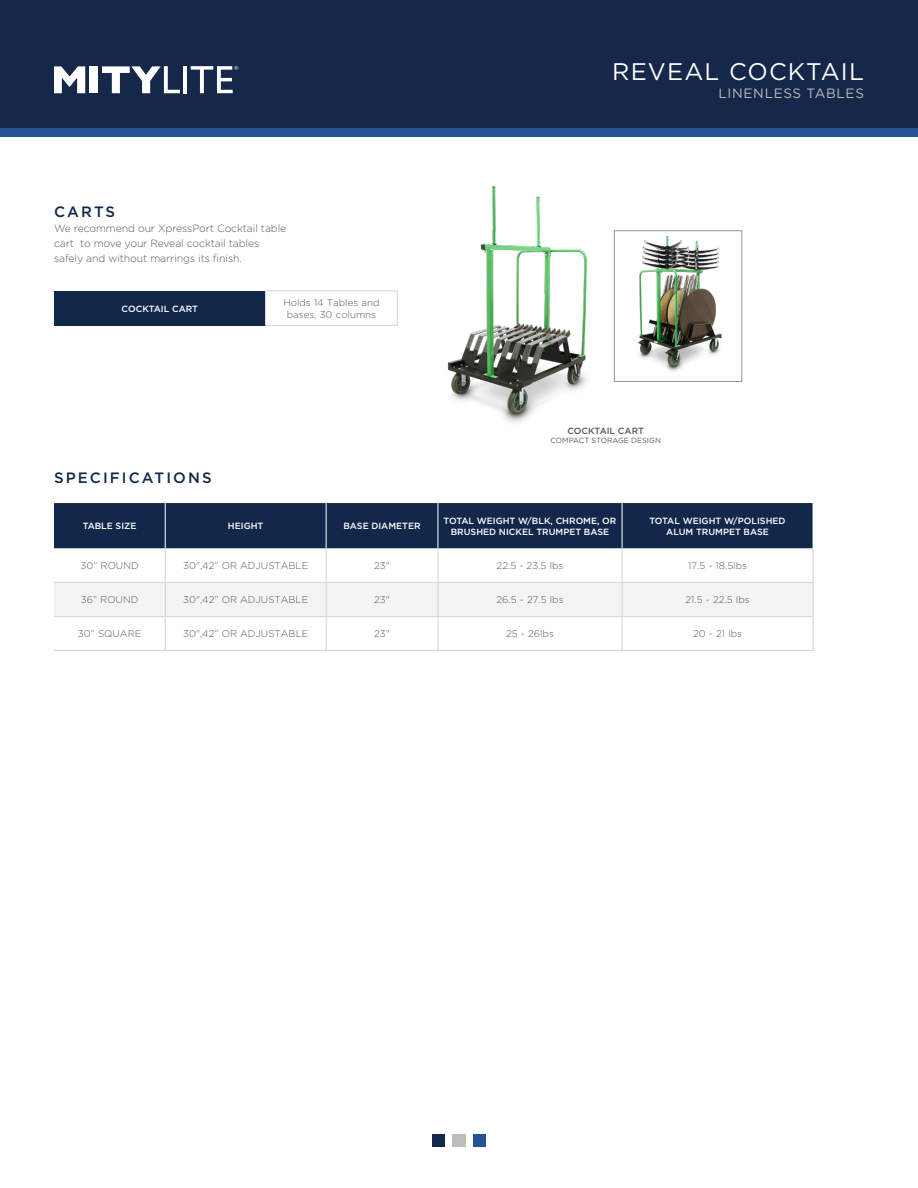
<style>
.page{position:relative;width:918px;height:1188px;background:#fff}
.page>*{position:absolute;margin:0;border:0;box-sizing:border-box;transform-origin:0 0}
.t1{font:24px "Gotham";letter-spacing:.05em;color:#fff}
.t2{font:500 15px "Gotham";letter-spacing:.14em;color:#12284b}
.t3{font:13.5px "Gotham";letter-spacing:.05em;color:#babcbe}
.t4{font:300 10.5px/15px "Gotham";letter-spacing:-.01em;color:#58595b}
.t5{font:300 9.75px/12px "Gotham";color:#58595b;text-align:center}
.t6{font:500 9px/10.8px "Gotham";color:#fff;text-align:center}
.t7{font:500 9px "Gotham";color:#58595b}
.t8{font:7.5px "Gotham";color:#58595b}
</style>
<div class="page">
<img style="left:447px;top:186px;width:167px;height:237px">
<div style="left:432px;top:1134px;width:13px;height:13px;background:#15284a"></div>
<div style="left:473px;top:1134px;width:13px;height:13px;background:#275197"></div>
<div style="left:453px;top:1134px;width:12px;height:13px;background:#babcbe"></div>
<div style="left:0;top:0;width:918px;height:129px;background:#15284a"></div>
<div style="left:0;top:128px;width:918px;height:9px;background:#275197"></div>
<div style="left:54px;top:503px;width:759px;height:45px;background:#12284b"></div>
<div style="left:54px;top:583px;width:759px;height:33px;background:#f3f4f4"></div>
<hr style="left:165px;top:503px;width:1px;height:45px;background:#fff">
<hr style="left:326px;top:503px;width:1px;height:45px;background:#fff">
<hr style="left:438px;top:503px;width:1px;height:45px;background:#fff">
<hr style="left:622px;top:503px;width:1px;height:45px;background:#fff">
<hr style="left:54px;top:548px;width:111px;height:1px;background:#d1d3d4">
<hr style="left:165px;top:548px;width:161px;height:1px;background:#d1d3d4">
<hr style="left:326px;top:548px;width:112px;height:1px;background:#d1d3d4">
<hr style="left:438px;top:548px;width:184px;height:1px;background:#d1d3d4">
<hr style="left:622px;top:548px;width:191px;height:1px;background:#d1d3d4">
<hr style="left:165px;top:549px;width:1px;height:33px;background:#d1d3d4">
<hr style="left:326px;top:549px;width:1px;height:33px;background:#d1d3d4">
<hr style="left:438px;top:549px;width:1px;height:33px;background:#d1d3d4">
<hr style="left:622px;top:549px;width:1px;height:33px;background:#d1d3d4">
<hr style="left:813px;top:549px;width:1px;height:33px;background:#d1d3d4">
<hr style="left:165px;top:583px;width:1px;height:33px;background:#d1d3d4">
<hr style="left:326px;top:583px;width:1px;height:33px;background:#d1d3d4">
<hr style="left:438px;top:583px;width:1px;height:33px;background:#d1d3d4">
<hr style="left:622px;top:583px;width:1px;height:33px;background:#d1d3d4">
<hr style="left:813px;top:583px;width:1px;height:33px;background:#d1d3d4">
<hr style="left:165px;top:617px;width:1px;height:33px;background:#d1d3d4">
<hr style="left:326px;top:617px;width:1px;height:33px;background:#d1d3d4">
<hr style="left:438px;top:617px;width:1px;height:33px;background:#d1d3d4">
<hr style="left:622px;top:617px;width:1px;height:33px;background:#d1d3d4">
<hr style="left:813px;top:617px;width:1px;height:33px;background:#d1d3d4">
<hr style="left:54px;top:582px;width:111px;height:1px;background:#d1d3d4">
<hr style="left:165px;top:582px;width:161px;height:1px;background:#d1d3d4">
<hr style="left:326px;top:582px;width:112px;height:1px;background:#d1d3d4">
<hr style="left:438px;top:582px;width:184px;height:1px;background:#d1d3d4">
<hr style="left:622px;top:582px;width:191px;height:1px;background:#d1d3d4">
<hr style="left:54px;top:616px;width:111px;height:1px;background:#d1d3d4">
<hr style="left:165px;top:616px;width:161px;height:1px;background:#d1d3d4">
<hr style="left:326px;top:616px;width:112px;height:1px;background:#d1d3d4">
<hr style="left:438px;top:616px;width:184px;height:1px;background:#d1d3d4">
<hr style="left:622px;top:616px;width:191px;height:1px;background:#d1d3d4">
<hr style="left:54px;top:650px;width:111px;height:1px;background:#d1d3d4">
<hr style="left:165px;top:650px;width:161px;height:1px;background:#d1d3d4">
<hr style="left:326px;top:650px;width:112px;height:1px;background:#d1d3d4">
<hr style="left:438px;top:650px;width:184px;height:1px;background:#d1d3d4">
<hr style="left:622px;top:650px;width:191px;height:1px;background:#d1d3d4">
<div style="left:54px;top:291px;width:212px;height:34px;background:#12284b"></div>
<hr style="left:265px;top:291px;width:1px;height:34px;background:#fff">
<hr style="left:265px;top:291px;width:132px;height:1px;background:#d1d3d4">
<hr style="left:265px;top:325px;width:132px;height:1px;background:#d1d3d4">
<hr style="left:397px;top:291px;width:1px;height:34px;background:#d1d3d4">
<img style="left:637px;top:235px;width:85px;height:137px">
<div style="left:614px;top:230px;width:128px;height:152px;border:1px solid #939598"></div>
<svg style="left:54px;top:66px;width:31px;height:27px"></svg>
<div style="left:90px;top:66px;width:8px;height:27px;background:#fff"></div>
<svg style="left:102px;top:66px;width:78px;height:27px"></svg>
<hr style="left:183px;top:66px;width:4px;height:27px;background:#fff">
<svg style="left:191px;top:66px;width:47px;height:27px"></svg>
<h2 class="t2" style="left:54px;top:202px;width:63px">CARTS</h2>
<p class="t4" style="left:54px;top:221px;width:234px">We recommend our XpressPort Cocktail table cart to move your Reveal cocktail tables safely and without marrings its finish.</p>
<p class="t6" style="left:122px;top:303px;width:78px">COCKTAIL CART</p>
<p class="t5" style="left:283px;top:296px;width:98px">Holds 14 Tables and bases, 30 columns</p>
<h1 class="t1" style="left:612px;top:56px;width:253px">REVEAL COCKTAIL</h1>
<h3 class="t3" style="left:719px;top:85px;width:147px">LINENLESS TABLES</h3>
<p class="t7" style="left:567px;top:425px;width:78px">COCKTAIL CART</p>
<p class="t8" style="left:550px;top:435px;width:112px">COMPACT STORAGE DESIGN</p>
<h2 class="t2" style="left:54px;top:468px;width:159px">SPECIFICATIONS</h2>
<p class="t6" style="left:83px;top:521px;width:55px">TABLE SIZE</p>
<p class="t6" style="left:228px;top:521px;width:37px">HEIGHT</p>
<p class="t6" style="left:343px;top:521px;width:79px">BASE DIAMETER</p>
<p class="t6" style="left:444px;top:515px;width:174px">TOTAL WEIGHT W/BLK, CHROME, OR<br>BRUSHED NICKEL TRUMPET BASE</p>
<p class="t6" style="left:649px;top:515px;width:138px">TOTAL WEIGHT W/POLISHED<br>ALUM TRUMPET BASE</p>
<p class="t5" style="left:81px;top:560px;width:60px">30” ROUND</p>
<p class="t5" style="left:183px;top:560px;width:127px">30",42” OR ADJUSTABLE</p>
<p class="t5" style="left:374px;top:560px;width:17px">23"</p>
<p class="t5" style="left:497px;top:560px;width:68px">22.5 - 23.5 lbs</p>
<p class="t5" style="left:688px;top:560px;width:60px">17.5 - 18.5lbs</p>
<p class="t5" style="left:81px;top:594px;width:59px">36” ROUND</p>
<p class="t5" style="left:183px;top:594px;width:127px">30",42” OR ADJUSTABLE</p>
<p class="t5" style="left:374px;top:594px;width:17px">23"</p>
<p class="t5" style="left:496px;top:594px;width:69px">26.5 - 27.5 lbs</p>
<p class="t5" style="left:685px;top:594px;width:66px">21.5 - 22.5 lbs</p>
<p class="t5" style="left:78px;top:628px;width:65px">30” SQUARE</p>
<p class="t5" style="left:183px;top:628px;width:127px">30",42” OR ADJUSTABLE</p>
<p class="t5" style="left:374px;top:628px;width:17px">23"</p>
<p class="t5" style="left:506px;top:628px;width:49px">25 - 26lbs</p>
<p class="t5" style="left:693px;top:628px;width:51px">20 - 21 lbs</p>
</div>
